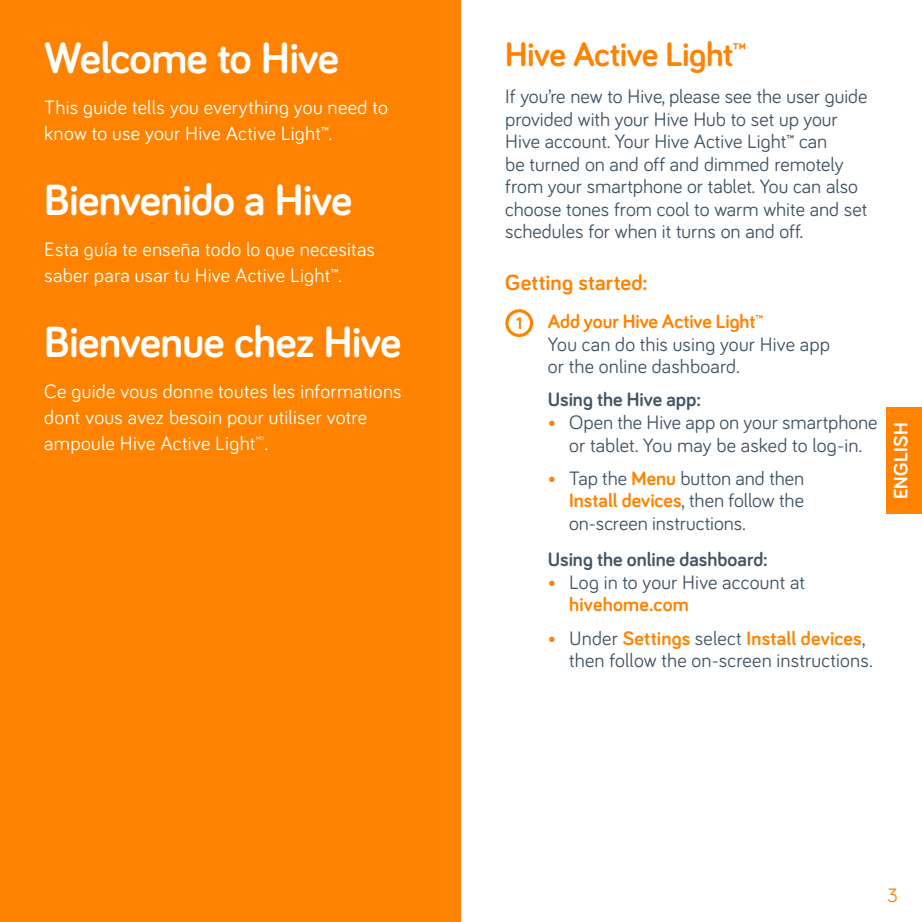
<style>
.page{position:relative;width:922px;height:922px;background:#fff}
.page>*{position:absolute;margin:0;border:0;box-sizing:border-box;transform-origin:0 0}
.t1{font:700 45px "Bariol";letter-spacing:-.015em;color:#fff}
.t2{font:700 35px "Bariol";letter-spacing:-.015em;color:#ff8200}
.t3{font:700 22.5px "Bariol";letter-spacing:.01em;color:#ff8200}
.t4{font:20px/22.5px "Bariol";color:#445565}
.t5{font:20px/26.2px "Bariol";letter-spacing:.015em;color:#fff}
.t6{font:700 20px "Bariol";color:#445565}
.t7{font:700 20px "Bariol";letter-spacing:-.005em;color:#ff8200}
.t8{font:700 20px "Bariol";letter-spacing:.01em;color:#fff}
.t9{font:20px "Bariol";color:#ff8200}
.t10{font:700 17.5px "Bariol";color:#ff8200}
.t11{font:5.5px "Bariol";color:#fff}
.s1{color:#ff8200}
.s2{font-weight:700;color:#ff8200}
</style>
<div class="page">
<div style="left:0;top:0;width:461px;height:921px;background:#ff8200"></div>
<div style="left:505px;top:309px;width:28px;height:28px;border:3px solid #ff8200;border-radius:50%"></div>
<div style="left:886px;top:407px;width:35px;height:107px;background:#ff8200"></div>
<h1 class="t1" style="left:44px;top:27px;width:296px">Welcome to Hive</h1>
<p class="t5" style="left:44px;top:93px;width:345px">This guide tells you everything you need to know to use your Hive Active Light™.</p>
<h1 class="t1" style="left:44px;top:169px;width:309px">Bienvenido a Hive</h1>
<p class="t5" style="left:44px;top:235px;width:332px">Esta guía te enseña todo lo que necesitas saber para usar tu Hive Active Light™.</p>
<h1 class="t1" style="left:44px;top:311px;width:358px">Bienvenue chez Hive</h1>
<p class="t5" style="left:44px;top:377px;width:359px">Ce guide vous donne toutes les informations dont vous avez besoin pour utiliser votre ampoule Hive Active Light</p>
<p class="t11" style="left:256px;top:434px;width:9px">MD</p>
<p class="t5" style="left:265px;top:429px;width:5px">.</p>
<h2 class="t2" style="left:505px;top:31px;width:243px">Hive Active Light™</h2>
<p class="t4" style="left:505px;top:84px;width:363px">If you’re new to Hive, please see the user guide provided with your Hive Hub to set up your Hive account. Your Hive Active Light™ can<br>be turned on and off and dimmed remotely from your smartphone or tablet. You can also choose tones from cool to warm white and set schedules for when it turns on and off.</p>
<p class="t3" style="left:505px;top:267px;width:144px">Getting started:</p>
<p class="t10" style="left:516px;top:311px;width:8px">1</p>
<p class="t7" style="left:547px;top:308px;width:217px">Add your Hive Active Light™</p>
<p class="t4" style="left:547px;top:332px;width:283px">You can do this using your Hive app or the online dashboard.</p>
<p class="t6" style="left:547px;top:386px;width:154px">Using the Hive app:</p>
<p class="t4" style="left:547px;top:410px;width:331px;text-align:center"><span class="s1">•</span> Open the Hive app on your smartphone or tablet. You may be asked to log-in.</p>
<p class="t4" style="left:569px;top:465px;width:236px;text-align:justify;text-indent:-21px"><span class="s1">•</span> Tap the <span class="s2">Menu</span> button and then <span class="s2">Install devices</span>, then follow the on-screen instructions.</p>
<p class="t6" style="left:547px;top:546px;width:221px">Using the online dashboard:</p>
<p class="t4" style="left:569px;top:570px;width:237px;text-indent:-21px"><span class="s1">•</span> Log in to your Hive account at <span class="s2">hivehome.com</span></p>
<p class="t4" style="left:569px;top:625px;width:305px;text-indent:-21px"><span class="s1">•</span> Under <span class="s2">Settings</span> select <span class="s2">Install devices</span>, then follow the on-screen instructions.</p>
<p class="t8" style="left:886px;top:499px;width:78px;rotate:-90deg">ENGLISH</p>
<p class="t9" style="left:887px;top:880px;width:12px">3</p>
</div>
